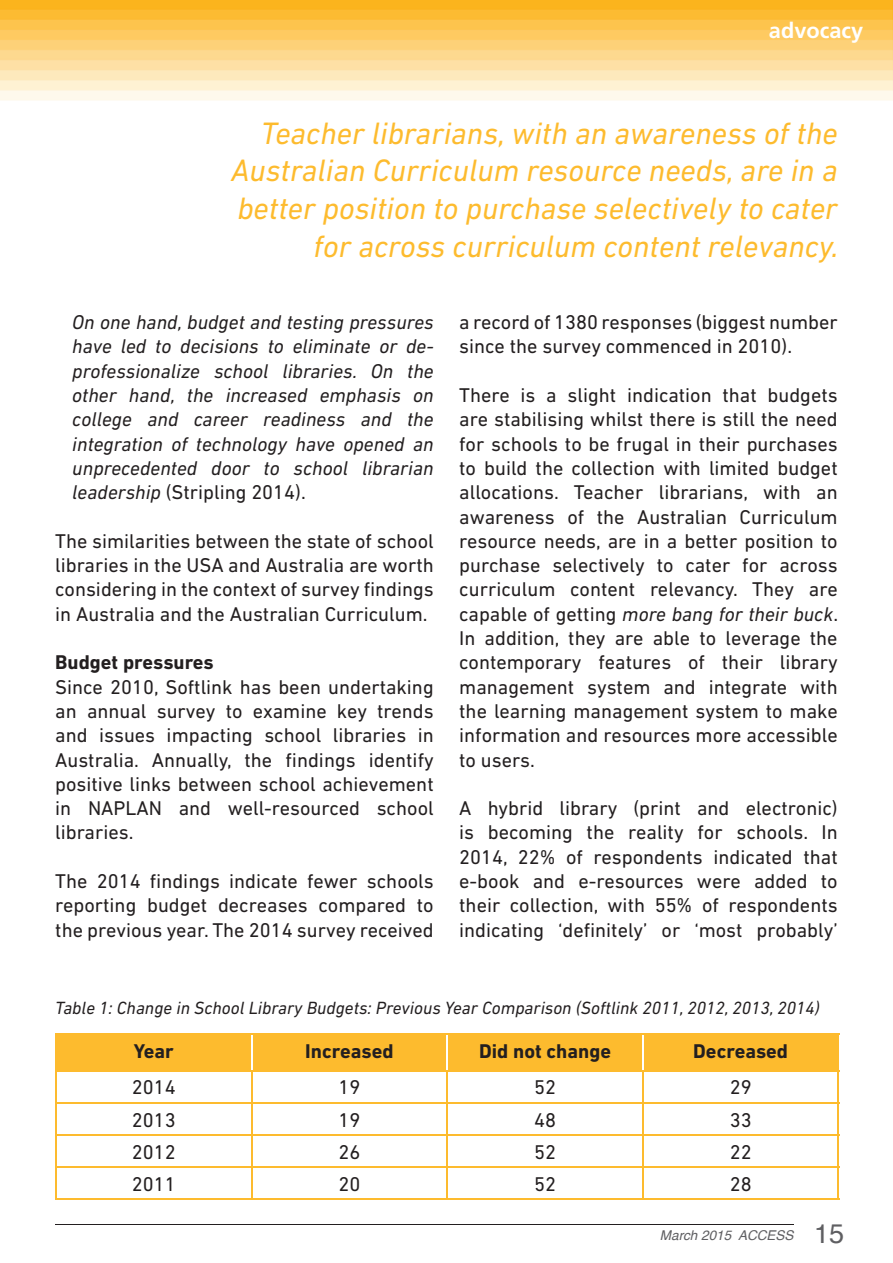
<style>
.page{position:relative;width:893px;height:1263px;background:#fff}
.page>*{position:absolute;margin:0;border:0;box-sizing:border-box;transform-origin:0 0}
.t1{font:italic 31.5px/37.8px "DIN Next LT Pro";color:#fdbb2e;text-align:right}
.t2{font:700 21.75px "Frutiger";color:#fff}
.t3{font:20.25px/24.3px "DIN Next LT Pro";color:#231f20;text-align:justify}
.t4{font:italic 20.25px/24.3px "DIN Next LT Pro";color:#231f20;text-align:justify}
.t5{font:700 20.25px "DIN Next LT Pro";color:#231f20}
.t6{font:italic 18px "DIN Next LT Pro";color:#231f20}
.t7{font:italic 13.5px "Helvetica";color:#5f5f62}
.s1{font-style:normal}
.s2{font-style:italic}
.s3{font-style:normal;font-size:27px}
</style>
<div class="page">
<hr style="left:55px;top:1224px;width:738px;height:1px;background:#231f20">
<img style="left:0;top:0;width:893px;height:101px">
<div style="left:57px;top:1035px;width:781px;height:35px;background:#fdbb2e"></div>
<hr style="left:251px;top:1035px;width:1px;height:35px;background:#fff">
<hr style="left:446px;top:1035px;width:2px;height:35px;background:#fff">
<hr style="left:642px;top:1035px;width:2px;height:35px;background:#fff">
<hr style="left:55px;top:1071px;width:2px;height:31px;background:#fdbb2e">
<hr style="left:251px;top:1071px;width:1px;height:31px;background:#fdbb2e">
<hr style="left:446px;top:1071px;width:2px;height:31px;background:#fdbb2e">
<hr style="left:642px;top:1071px;width:2px;height:31px;background:#fdbb2e">
<hr style="left:838px;top:1071px;width:1px;height:31px;background:#fdbb2e">
<hr style="left:55px;top:1102px;width:197px;height:1px;background:#fdbb2e">
<hr style="left:55px;top:1103px;width:2px;height:31px;background:#fdbb2e">
<hr style="left:252px;top:1102px;width:195px;height:1px;background:#fdbb2e">
<hr style="left:251px;top:1103px;width:1px;height:31px;background:#fdbb2e">
<hr style="left:447px;top:1102px;width:196px;height:1px;background:#fdbb2e">
<hr style="left:446px;top:1103px;width:2px;height:31px;background:#fdbb2e">
<hr style="left:643px;top:1102px;width:196px;height:1px;background:#fdbb2e">
<hr style="left:642px;top:1103px;width:2px;height:31px;background:#fdbb2e">
<hr style="left:838px;top:1103px;width:1px;height:31px;background:#fdbb2e">
<hr style="left:55px;top:1134px;width:197px;height:2px;background:#fdbb2e">
<hr style="left:55px;top:1136px;width:2px;height:30px;background:#fdbb2e">
<hr style="left:252px;top:1134px;width:195px;height:2px;background:#fdbb2e">
<hr style="left:251px;top:1136px;width:1px;height:30px;background:#fdbb2e">
<hr style="left:447px;top:1134px;width:196px;height:2px;background:#fdbb2e">
<hr style="left:446px;top:1136px;width:2px;height:30px;background:#fdbb2e">
<hr style="left:643px;top:1134px;width:196px;height:2px;background:#fdbb2e">
<hr style="left:642px;top:1136px;width:2px;height:30px;background:#fdbb2e">
<hr style="left:838px;top:1136px;width:1px;height:30px;background:#fdbb2e">
<hr style="left:55px;top:1166px;width:197px;height:2px;background:#fdbb2e">
<hr style="left:55px;top:1168px;width:2px;height:31px;background:#fdbb2e">
<hr style="left:252px;top:1166px;width:195px;height:2px;background:#fdbb2e">
<hr style="left:251px;top:1168px;width:1px;height:31px;background:#fdbb2e">
<hr style="left:447px;top:1166px;width:196px;height:2px;background:#fdbb2e">
<hr style="left:446px;top:1168px;width:2px;height:31px;background:#fdbb2e">
<hr style="left:643px;top:1166px;width:196px;height:2px;background:#fdbb2e">
<hr style="left:642px;top:1168px;width:2px;height:31px;background:#fdbb2e">
<hr style="left:838px;top:1168px;width:1px;height:31px;background:#fdbb2e">
<hr style="left:55px;top:1199px;width:197px;height:1px;background:#fdbb2e">
<hr style="left:252px;top:1199px;width:195px;height:1px;background:#fdbb2e">
<hr style="left:447px;top:1199px;width:196px;height:1px;background:#fdbb2e">
<hr style="left:643px;top:1199px;width:196px;height:1px;background:#fdbb2e">
<hr style="left:55px;top:1033px;width:197px;height:2px;background:#fdbb2e">
<hr style="left:55px;top:1035px;width:2px;height:35px;background:#fdbb2e">
<hr style="left:252px;top:1033px;width:195px;height:2px;background:#fdbb2e">
<hr style="left:447px;top:1033px;width:196px;height:2px;background:#fdbb2e">
<hr style="left:643px;top:1033px;width:196px;height:2px;background:#fdbb2e">
<hr style="left:838px;top:1035px;width:1px;height:35px;background:#fdbb2e">
<hr style="left:55px;top:1070px;width:197px;height:1px;background:#fdbb2e">
<hr style="left:252px;top:1070px;width:195px;height:1px;background:#fdbb2e">
<hr style="left:447px;top:1070px;width:196px;height:1px;background:#fdbb2e">
<hr style="left:643px;top:1070px;width:196px;height:1px;background:#fdbb2e">
<p class="t2" style="left:769px;top:18px;width:96px">advocacy</p>
<h1 class="t1" style="left:231px;top:114px;width:609px">Teacher librarians, with an awareness of the Australian Curriculum resource needs, are in a better position to purchase selectively to cater for across curriculum content relevancy.</h1>
<p class="t4" style="left:72px;top:310px;width:363px">On one hand, budget and testing pressures have led to decisions to eliminate or de&shy;professionalize school libraries. On the other hand, the increased emphasis on college and career readiness and the integration of technology have opened an unprecedented door to school librarian leadership <span class="s1">(Stripling 2014).</span></p>
<p class="t3" style="left:55px;top:528px;width:380px">The similarities between the state of school libraries in the USA and Australia are worth considering in the context of survey findings in Australia and the Australian Curriculum.</p>
<p class="t5" style="left:55px;top:651px;width:160px">Budget pressures</p>
<p class="t3" style="left:55px;top:674px;width:380px">Since 2010, Softlink has been undertaking an annual survey to examine key trends and issues impacting school libraries in Australia. Annually, the findings identify positive links between school achievement in NAPLAN and well-resourced school libraries.</p>
<p class="t3" style="left:55px;top:869px;width:380px">The 2014 findings indicate fewer schools reporting budget decreases compared to the previous year. The 2014 survey received</p>
<p class="t3" style="left:459px;top:310px;width:380px">a record of 1380 responses (biggest number since the survey commenced in 2010).</p>
<p class="t3" style="left:459px;top:383px;width:380px">There is a slight indication that budgets are stabilising whilst there is still the need for schools to be frugal in their purchases to build the collection with limited budget allocations. Teacher librarians, with an awareness of the Australian Curriculum resource needs, are in a better position to purchase selectively to cater for across curriculum content relevancy. They are capable of getting <span class="s2">more bang for their buck</span>.<br>In addition, they are able to leverage the contemporary features of their library management system and integrate with the learning management system to make information and resources more accessible to users.</p>
<p class="t3" style="left:459px;top:796px;width:380px">A hybrid library (print and electronic) is becoming the reality for schools. In 2014, 22% of respondents indicated that e-book and e-resources were added to their collection, with 55% of respondents indicating ‘definitely’ or ‘most probably’</p>
<p class="t6" style="left:55px;top:998px;width:766px">Table 1: Change in School Library Budgets: Previous Year Comparison (Softlink 2011, 2012, 2013, 2014)</p>
<p class="t5" style="left:134px;top:1039px;width:42px">Year</p>
<p class="t5" style="left:305px;top:1039px;width:90px">Increased</p>
<p class="t5" style="left:479px;top:1039px;width:133px">Did not change</p>
<p class="t5" style="left:693px;top:1039px;width:96px">Decreased</p>
<p class="t3" style="left:132px;top:1075px;width:45px">2014</p>
<p class="t3" style="left:338px;top:1075px;width:23px">19</p>
<p class="t3" style="left:534px;top:1075px;width:23px">52</p>
<p class="t3" style="left:730px;top:1075px;width:23px">29</p>
<p class="t3" style="left:132px;top:1107px;width:45px">2013</p>
<p class="t3" style="left:338px;top:1107px;width:23px">19</p>
<p class="t3" style="left:534px;top:1107px;width:23px">48</p>
<p class="t3" style="left:730px;top:1107px;width:23px">33</p>
<p class="t3" style="left:132px;top:1139px;width:45px">2012</p>
<p class="t3" style="left:338px;top:1139px;width:23px">26</p>
<p class="t3" style="left:534px;top:1139px;width:23px">52</p>
<p class="t3" style="left:730px;top:1139px;width:23px">22</p>
<p class="t3" style="left:132px;top:1172px;width:45px">2011</p>
<p class="t3" style="left:339px;top:1172px;width:23px">20</p>
<p class="t3" style="left:534px;top:1172px;width:23px">52</p>
<p class="t3" style="left:730px;top:1172px;width:23px">28</p>
<p class="t7" style="left:660px;top:1225px;width:186px">March 2015 ACCESS <span class="s3">15</span></p>
</div>
